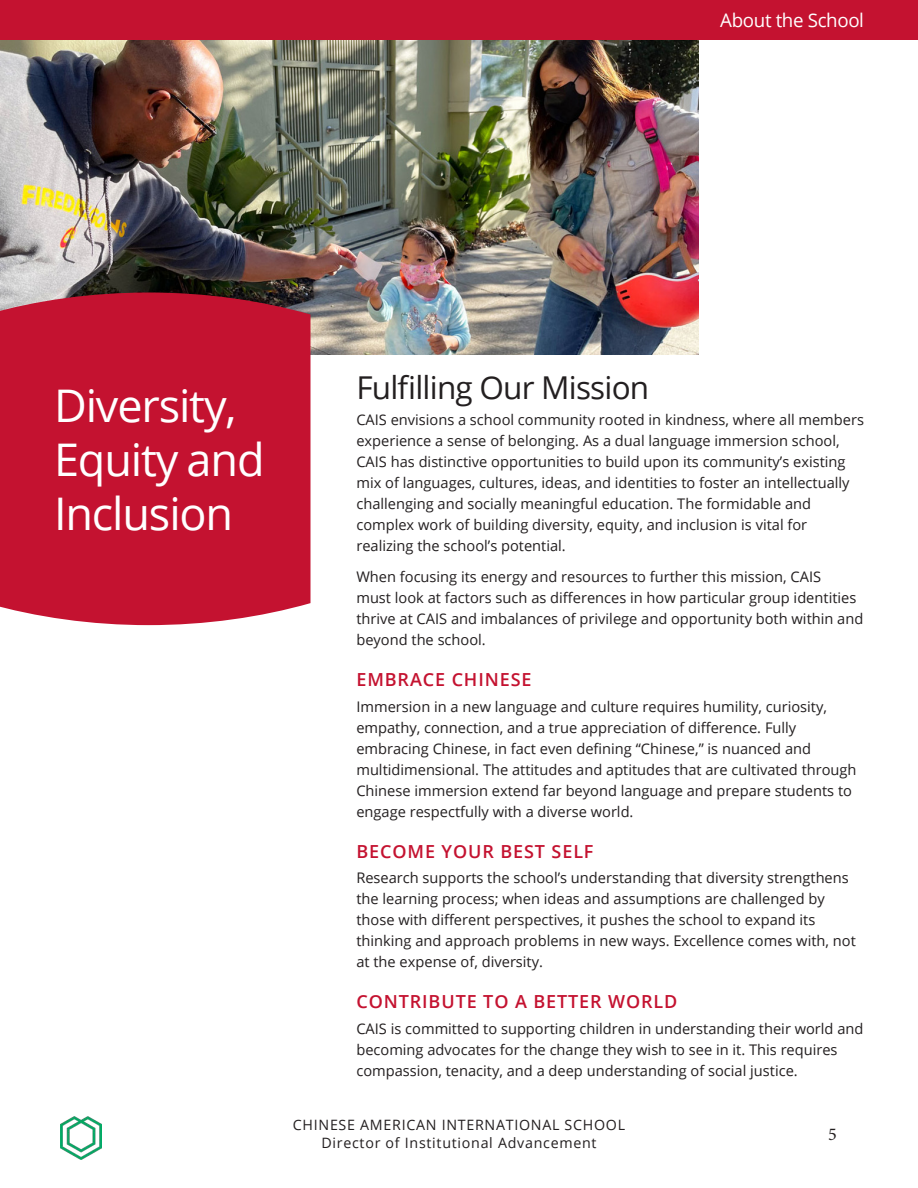
<style>
.page{position:relative;width:918px;height:1188px;background:#fff}
.page>*{position:absolute;margin:0;border:0;box-sizing:border-box;transform-origin:0 0}
.t1{font:45px/54px "Open Sans";letter-spacing:-.025em;color:#fff}
.t2{font:31.5px "Open Sans";letter-spacing:-.025em;color:#231f20}
.t3{font:18.75px "Open Sans";letter-spacing:-.02em;color:#fff}
.t4{font:600 18px "Open Sans";letter-spacing:.05em;color:#c41230}
.t5{font:18px "Minion Pro";color:#231f20}
.Body{font:14.7px/21px "Open Sans";color:#231f20}
.t6{font:14.25px/18px "Open Sans";letter-spacing:.05em;color:#231f20;text-align:center}
</style>
<div class="page">
<img style="left:61px;top:1117px;width:40px;height:43px">
<div style="left:0;top:0;width:918px;height:40px;background:#c41230"></div>
<img style="left:0;top:40px;width:698px;height:315px">
<div style="left:0;top:292px;width:310px;height:333px;background:#c41230"></div>
<p class="t3" style="left:720px;top:7px;width:145px">About the School</p>
<p class="t1" style="left:54px;top:378px;width:212px">Diversity,<br>Equity and<br>Inclusion</p>
<p class="t2" style="left:356px;top:366px;width:294px">Fulfilling Our Mission</p>
<p class="Body" style="left:356px;top:408px;width:509px">CAIS envisions a school community rooted in kindness, where all members experience a sense of belonging. As a dual language immersion school, CAIS has distinctive opportunities to build upon its community’s existing mix of languages, cultures, ideas, and identities to foster an intellectually challenging and socially meaningful education. The formidable and complex work of building diversity, equity, and inclusion is vital for realizing the school’s potential.</p>
<p class="Body" style="left:356px;top:566px;width:508px">When focusing its energy and resources to further this mission, CAIS<br>must look at factors such as differences in how particular group identities thrive at CAIS and imbalances of privilege and opportunity both within and beyond the school.</p>
<p class="t4" style="left:356px;top:667px;width:177px">EMBRACE CHINESE</p>
<p class="Body" style="left:356px;top:695px;width:502px">Immersion in a new language and culture requires humility, curiosity, empathy, connection, and a true appreciation of difference. Fully embracing Chinese, in fact even defining “Chinese,” is nuanced and multidimensional. The attitudes and aptitudes that are cultivated through Chinese immersion extend far beyond language and prepare students to engage respectfully with a diverse world.</p>
<p class="t4" style="left:356px;top:839px;width:239px">BECOME YOUR BEST SELF</p>
<p class="Body" style="left:356px;top:867px;width:501px">Research supports the school’s understanding that diversity strengthens the learning process; when ideas and assumptions are challenged by those with different perspectives, it pushes the school to expand its thinking and approach problems in new ways. Excellence comes with, not at the expense of, diversity.</p>
<p class="t4" style="left:356px;top:990px;width:323px">CONTRIBUTE TO A BETTER WORLD</p>
<p class="Body" style="left:356px;top:1018px;width:509px">CAIS is committed to supporting children in understanding their world and becoming advocates for the change they wish to see in it. This requires compassion, tenacity, and a deep understanding of social justice.</p>
<p class="t6" style="left:293px;top:1115px;width:334px">CHINESE AMERICAN INTERNATIONAL SCHOOL<br>Director of Institutional Advancement</p>
<p class="t5" style="left:828px;top:1122px;width:10px">5</p>
</div>
